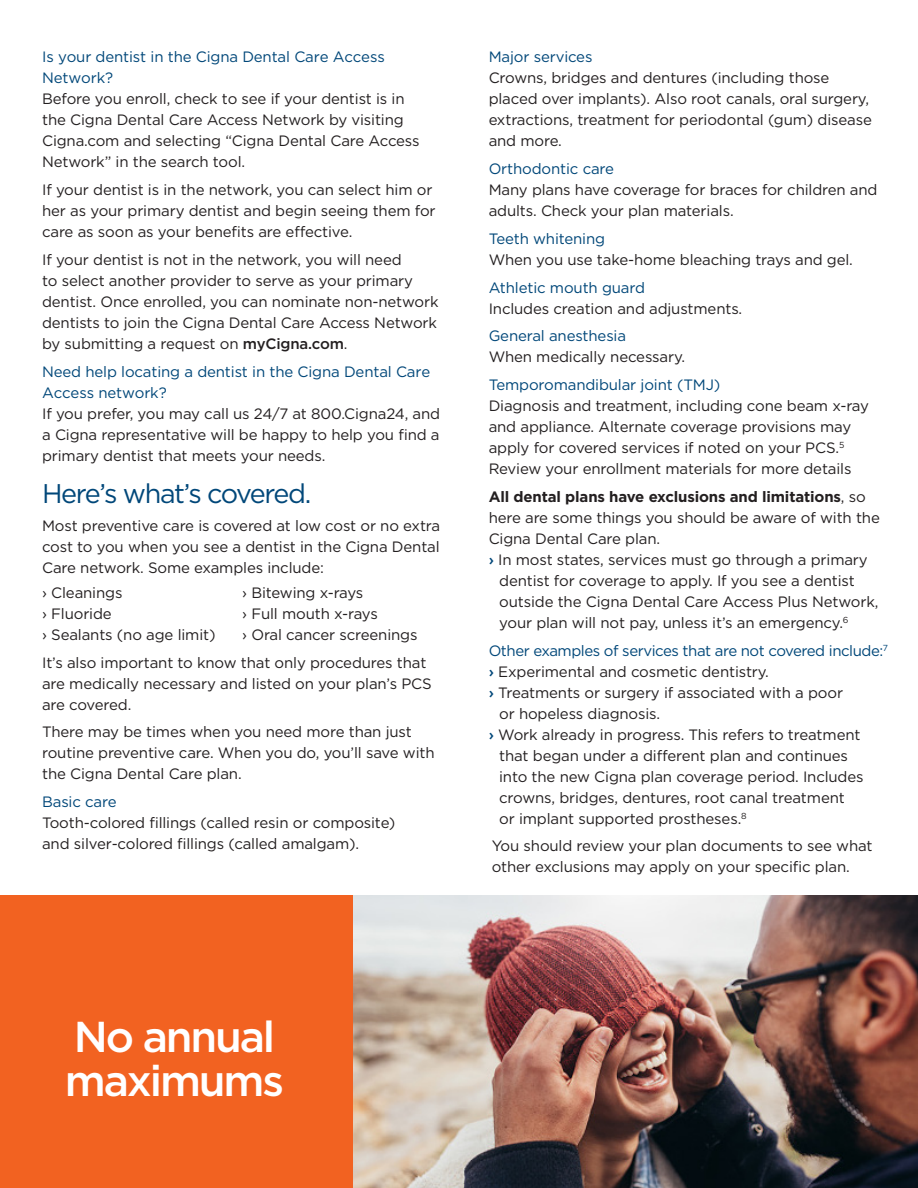
<style>
.page{position:relative;width:918px;height:1188px;background:#fff}
.page>*{position:absolute;margin:0;border:0;box-sizing:border-box;transform-origin:0 0}
.Headline_2_bars_phot{font:500 43.2px/44.5px "Gotham";letter-spacing:-.05em;color:#fff}
.Headline_2_bars_phot-2{font:27px "Gotham";letter-spacing:-.055em;color:#004779}
.Headline_2_bars_phot-3{font:15px/21px "Gotham";letter-spacing:-.01em;color:#231f20}
.Headline_2_bars_phot-4{font:15px "Gotham";letter-spacing:-.03em;color:#004779}
.s1{color:#004779}
.s2{font-weight:500}
.s3{font-weight:700}
.s4{font-weight:500;color:#004779}
</style>
<div class="page">
<img style="left:352px;top:896px;width:565px;height:292px">
<div style="left:0;top:896px;width:352px;height:292px;background:#f26221"></div>
<p class="Headline_2_bars_phot-3" style="left:42px;top:46px;width:379px"><span class="s1">Is your dentist in the Cigna Dental Care Access Network?<br></span>Before you enroll, check to see if your dentist is in the Cigna Dental Care Access Network by visiting Cigna.com and selecting “Cigna Dental Care Access Network” in the search tool.</p>
<p class="Headline_2_bars_phot-3" style="left:42px;top:179px;width:395px">If your dentist is in the network, you can select him or her as your primary dentist and begin seeing them for care as soon as your benefits are effective.</p>
<p class="Headline_2_bars_phot-3" style="left:42px;top:249px;width:398px">If your dentist is not in the network, you will need<br>to select another provider to serve as your primary dentist. Once enrolled, you can nominate non-network dentists to join the Cigna Dental Care Access Network by submitting a request on <span class="s2">myCigna.com</span>.</p>
<p class="Headline_2_bars_phot-3" style="left:42px;top:361px;width:400px"><span class="s1">Need help locating a dentist in the Cigna Dental Care Access network?<br></span>If you prefer, you may call us 24/7 at 800.Cigna24, and a Cigna representative will be happy to help you find a primary dentist that meets your needs.</p>
<p class="Headline_2_bars_phot-2" style="left:42px;top:476px;width:271px">Here’s what’s covered.</p>
<p class="Headline_2_bars_phot-3" style="left:42px;top:515px;width:400px;text-align:justify">Most preventive care is covered at low cost or no extra cost to you when you see a dentist in the Cigna Dental Care network. Some examples include:</p>
<p class="Headline_2_bars_phot-3" style="left:42px;top:582px;width:82px">› Cleanings</p>
<p class="Headline_2_bars_phot-3" style="left:42px;top:603px;width:71px">› Fluoride</p>
<p class="Headline_2_bars_phot-3" style="left:42px;top:624px;width:175px">› Sealants (no age limit)</p>
<p class="Headline_2_bars_phot-3" style="left:42px;top:651px;width:391px">It’s also important to know that only procedures that are medically necessary and listed on your plan’s PCS are covered.</p>
<p class="Headline_2_bars_phot-3" style="left:42px;top:721px;width:394px">There may be times when you need more than just routine preventive care. When you do, you’ll save with the Cigna Dental Care plan.</p>
<p class="Headline_2_bars_phot-3" style="left:42px;top:791px;width:355px"><span class="s1">Basic care<br></span>Tooth-colored fillings (called resin or composite) and silver-colored fillings (called amalgam).</p>
<p class="Headline_2_bars_phot-3" style="left:242px;top:582px;width:123px">› Bitewing x-rays</p>
<p class="Headline_2_bars_phot-3" style="left:242px;top:603px;width:137px">› Full mouth x-rays</p>
<p class="Headline_2_bars_phot-3" style="left:242px;top:624px;width:177px">› Oral cancer screenings</p>
<p class="Headline_2_bars_phot-3" style="left:489px;top:46px;width:385px"><span class="s1">Major services<br></span>Crowns, bridges and dentures (including those placed over implants). Also root canals, oral surgery, extractions, treatment for periodontal (gum) disease and more.</p>
<p class="Headline_2_bars_phot-3" style="left:489px;top:158px;width:390px"><span class="s1">Orthodontic care<br></span>Many plans have coverage for braces for children and adults. Check your plan materials.</p>
<p class="Headline_2_bars_phot-3" style="left:489px;top:228px;width:366px"><span class="s1">Teeth whitening<br></span>When you use take-home bleaching trays and gel.</p>
<p class="Headline_2_bars_phot-3" style="left:489px;top:276px;width:255px"><span class="s1">Athletic mouth guard<br></span>Includes creation and adjustments.</p>
<p class="Headline_2_bars_phot-3" style="left:489px;top:325px;width:198px"><span class="s1">General anesthesia<br></span>When medically necessary.</p>
<p class="Headline_2_bars_phot-3" style="left:489px;top:374px;width:382px"><span class="s1">Temporomandibular joint (TMJ)<br></span>Diagnosis and treatment, including cone beam x-ray and appliance. Alternate coverage provisions may apply for covered services if noted on your PCS.<sup>5<br></sup>Review your enrollment materials for more details</p>
<p class="Headline_2_bars_phot-3" style="left:489px;top:486px;width:393px"><span class="s3">All dental plans have exclusions and limitations</span>, so here are some things you should be aware of with the<br>Cigna Dental Care plan.</p>
<p class="Headline_2_bars_phot-3" style="left:499px;top:549px;width:381px;text-indent:-10px"><span class="s4">›</span> In most states, services must go through a primary dentist for coverage to apply. If you see a dentist outside the Cigna Dental Care Access Plus Network, your plan will not pay, unless it’s an emergency.<sup>6</sup></p>
<p class="Headline_2_bars_phot-4" style="left:489px;top:641px;width:401px">Other examples of services that are not covered include:<sup>7</sup></p>
<p class="Headline_2_bars_phot-3" style="left:489px;top:660px;width:282px"><span class="s4">›</span> Experimental and cosmetic dentistry.</p>
<p class="Headline_2_bars_phot-3" style="left:499px;top:681px;width:345px;text-indent:-10px"><span class="s4">›</span> Treatments or surgery if associated with a poor or hopeless diagnosis.</p>
<p class="Headline_2_bars_phot-3" style="left:499px;top:723px;width:366px;text-indent:-10px"><span class="s4">›</span> Work already in progress. This refers to treatment that began under a different plan and continues into the new Cigna plan coverage period. Includes crowns, bridges, dentures, root canal treatment or implant supported prostheses.<sup>8</sup></p>
<p class="Headline_2_bars_phot-3" style="left:492px;top:835px;width:382px">You should review your plan documents to see what other exclusions may apply on your specific plan.</p>
<p class="Headline_2_bars_phot" style="left:65px;top:1014px;width:221px">No annual maximums</p>
</div>
